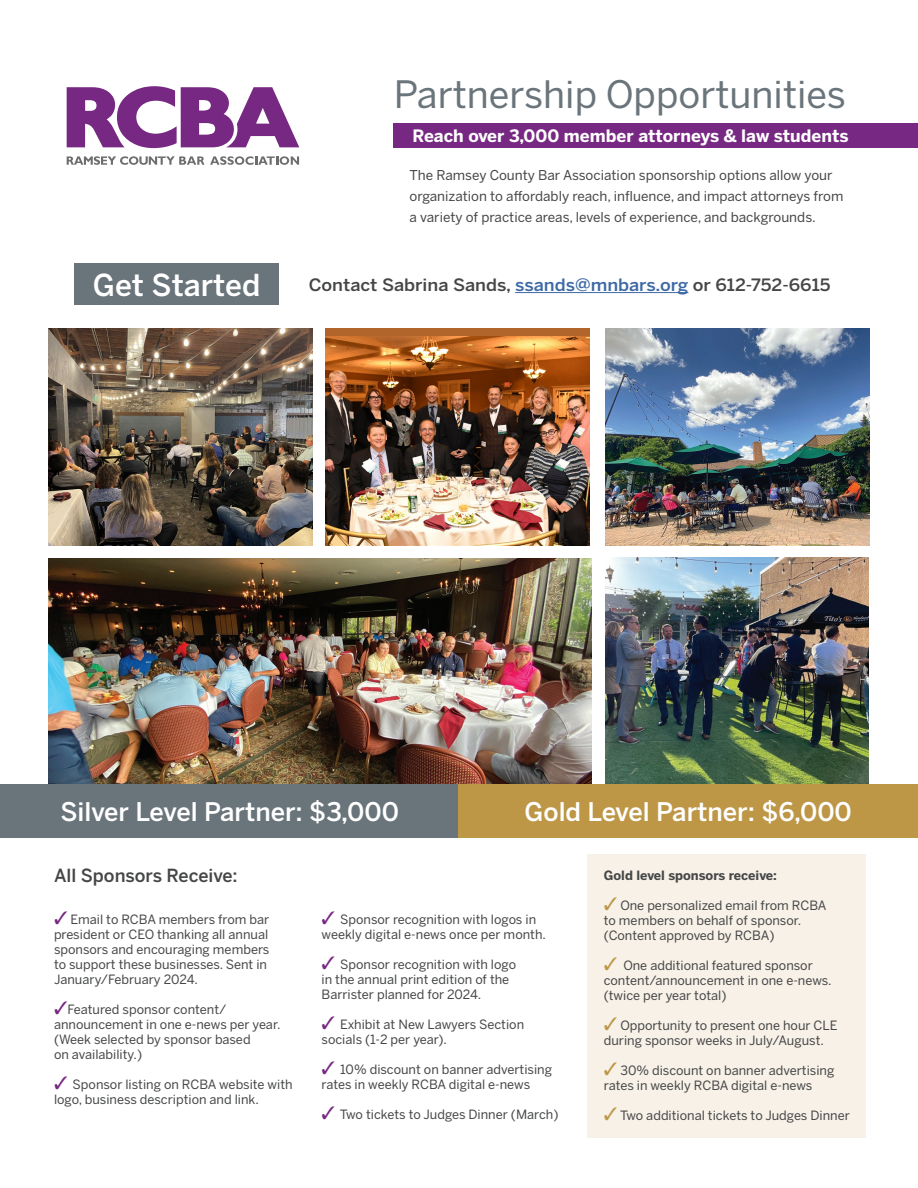
<style>
.page{position:relative;width:918px;height:1188px;background:#fff}
.page>*{position:absolute;margin:0;border:0;box-sizing:border-box;transform-origin:0 0}
.t1{font:37.5px "Benton Sans";color:#6a747b}
.t2{font:500 30px "Benton Sans";color:#fff}
.t3{font:500 25.5px "Benton Sans";color:#fff}
.t4{font:500 18px "Benton Sans";color:#454647}
.t5{font:500 16.95px "Benton Sans";color:#454647;scale:1.06 1}
.t6{font:700 16.95px "Benton Sans";color:#fff}
.t7{font:13.5px/21px "Benton Sans";color:#454647}
.t8{font:12.75px/15px "Benton Sans";color:#454647}
.t9{font:700 12.75px "Benton Sans";color:#454647}
.s1{color:#3d69a5}
.s2{color:#772882}
.s3{color:#bd9746}
</style>
<div class="page">
<div style="left:587px;top:855px;width:279px;height:283px;background:#f7f1e7"></div>
<svg style="left:67px;top:156px;width:232px;height:9px"></svg>
<svg style="left:67px;top:86px;width:232px;height:62px"></svg>
<div style="left:394px;top:123px;width:524px;height:25px;background:#772882"></div>
<img style="left:605px;top:558px;width:263px;height:226px">
<div style="left:325px;top:328px;width:265px;height:217px;background:#b1652b"></div>
<img style="left:325px;top:337px;width:265px;height:208px">
<img style="left:605px;top:328px;width:264px;height:217px">
<img style="left:49px;top:328px;width:264px;height:217px">
<img style="left:49px;top:558px;width:543px;height:226px">
<div style="left:0;top:784px;width:460px;height:54px;background:#6a747b"></div>
<div style="left:458px;top:784px;width:460px;height:54px;background:#bd9746"></div>
<hr style="left:515px;top:292px;width:173px;height:1px;background:#3d69a5">
<div style="left:74px;top:263px;width:205px;height:42px;background:#6a747b"></div>
<p class="t1" style="left:394px;top:72px;width:454px">Partnership Opportunities</p>
<p class="t6" style="left:412px;top:125px;width:438px">Reach over 3,000 member attorneys &amp; law students</p>
<p class="t7" style="left:410px;top:165px;width:435px">The Ramsey County Bar Association sponsorship options allow your organization to affordably reach, influence, and impact attorneys from a variety of practice areas, levels of experience, and backgrounds.</p>
<p class="t2" style="left:93px;top:266px;width:169px">Get Started</p>
<p class="t5" style="left:309px;top:274px;width:494px">Contact Sabrina Sands, <span class="s1">ssands@mnbars.org</span> or 612-752-6615</p>
<p class="t3" style="left:60px;top:796px;width:340px">Silver Level Partner: $3,000</p>
<p class="t3" style="left:525px;top:796px;width:329px">Gold Level Partner: $6,000</p>
<p class="t4" style="left:54px;top:865px;width:185px">All Sponsors Receive:</p>
<p class="t8" style="left:54px;top:912px;width:217px"><span class="s2">✓</span> Email to RCBA members from bar president or CEO thanking all annual sponsors and encouraging members to support these businesses. Sent in<br>January/February 2024.</p>
<p class="t8" style="left:54px;top:1002px;width:228px"><span class="s2">✓</span>Featured sponsor content/ announcement in one e-news per year. (Week selected by sponsor based<br>on availability.)</p>
<p class="t8" style="left:54px;top:1077px;width:240px"><span class="s2">✓</span> Sponsor listing on RCBA website with logo, business description and link.</p>
<p class="t8" style="left:322px;top:912px;width:226px"><span class="s2">✓</span> Sponsor recognition with logos in weekly digital e-news once per month.</p>
<p class="t8" style="left:322px;top:957px;width:196px"><span class="s2">✓</span> Sponsor recognition with logo in the annual print edition of the<br>Barrister planned for 2024.</p>
<p class="t8" style="left:322px;top:1017px;width:204px"><span class="s2">✓</span> Exhibit at New Lawyers Section socials (1-2 per year).</p>
<p class="t8" style="left:322px;top:1062px;width:232px"><span class="s2">✓</span> 10% discount on banner advertising rates in weekly RCBA digital e-news</p>
<p class="t8" style="left:322px;top:1107px;width:238px"><span class="s2">✓</span> Two tickets to Judges Dinner (March)</p>
<p class="t9" style="left:604px;top:867px;width:175px">Gold level sponsors receive:</p>
<p class="t8" style="left:604px;top:898px;width:224px"><span class="s3">✓</span> One personalized email from RCBA</p>
<p class="t8" style="left:604px;top:913px;width:199px">to members on behalf of sponsor. (Content approved by RCBA)</p>
<p class="t8" style="left:604px;top:958px;width:229px"><span class="s3">✓</span> One additional featured sponsor content/announcement in one e-news.</p>
<p class="t8" style="left:604px;top:988px;width:124px">(twice per year total)</p>
<p class="t8" style="left:604px;top:1018px;width:235px"><span class="s3">✓</span> Opportunity to present one hour CLE during sponsor weeks in July/August.</p>
<p class="t8" style="left:604px;top:1063px;width:232px"><span class="s3">✓</span> 30% discount on banner advertising rates in weekly RCBA digital e-news</p>
<p class="t8" style="left:604px;top:1108px;width:248px"><span class="s3">✓</span> Two additional tickets to Judges Dinner</p>
</div>
